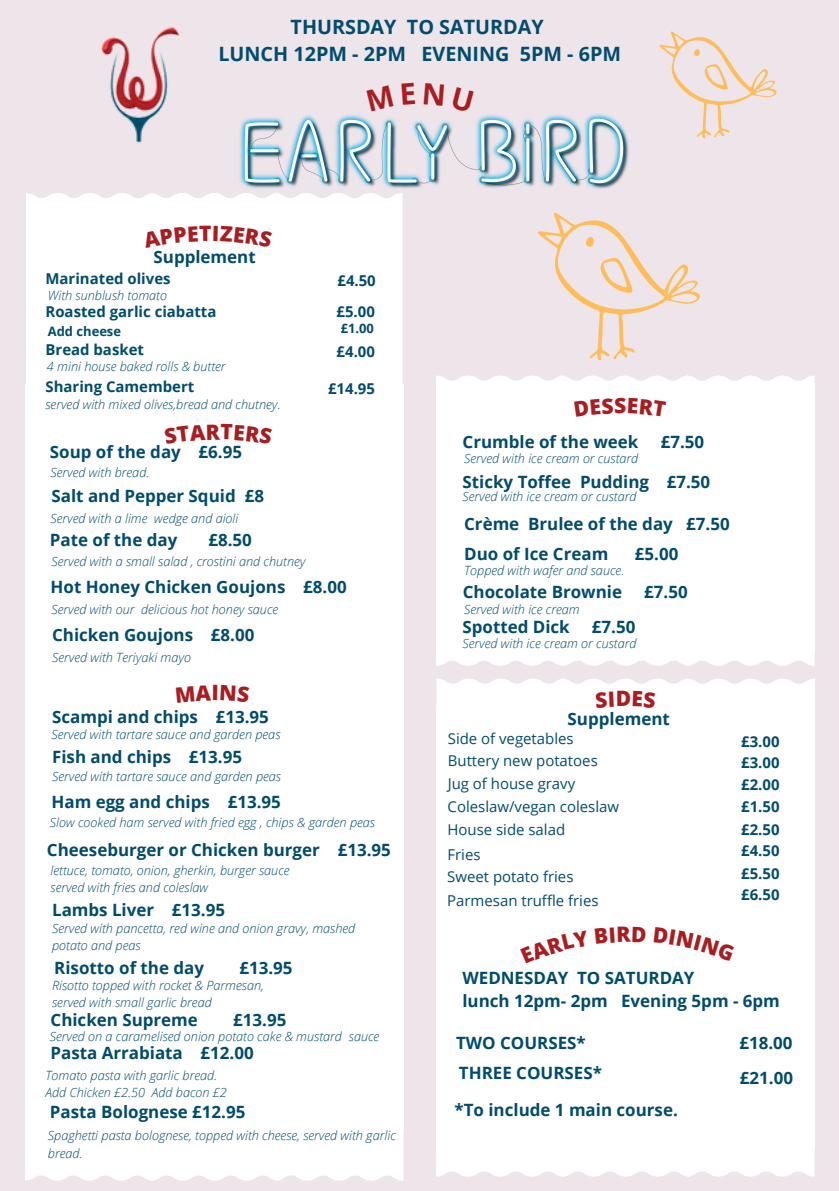
<style>
.page{position:relative;width:839px;height:1191px;background:#fff}
.page>*{position:absolute;margin:0;border:0;box-sizing:border-box;transform-origin:0 0}
.t1{font:800 21.2px "Open Sans";color:#a91d21}
.t2{font:700 19.8px/27px "Open Sans";color:#004c6c;text-align:center}
.t3{font:700 17px/23.4px "Open Sans";color:#004c6c}
.t4{font:15px/23.4px "Open Sans";color:#004c6c}
.t5{font:700 15px/22px "Open Sans";color:#004c6c;text-align:justify}
.t6{font:700 13px "Open Sans";color:#004c6c}
.t7{font:italic 300 12.8px/17.4px "Open Sans";color:#004c6c}
</style>
<div class="page">
<div style="left:0;top:0;width:838px;height:1191px;background:#eee5ea"></div>
<div style="left:25px;top:384px;width:378px;height:748px;background:#fff"></div>
<div style="left:25px;top:1132px;width:378px;height:49px;background:#fff"></div>
<div style="left:436px;top:383px;width:378px;height:270px;background:#fff"></div>
<svg style="left:436px;top:653px;width:378px;height:13px"></svg>
<div style="left:436px;top:706px;width:378px;height:444px;background:#fff"></div>
<svg style="left:436px;top:1150px;width:378px;height:27px;background:#fdfcfc"></svg>
<img style="left:239px;top:113px;width:390px;height:76px">
<svg style="left:659px;top:31px;width:117px;height:108px"></svg>
<img style="left:101px;top:27px;width:78px;height:116px">
<svg style="left:538px;top:212px;width:162px;height:149px"></svg>
<svg style="left:436px;top:376px;width:378px;height:7px"></svg>
<div style="left:26px;top:193px;width:376px;height:191px;background:#fff"></div>
<svg style="left:436px;top:679px;width:379px;height:55px"></svg>
<h5 class="t2" style="left:218px;top:13px;width:404px">THURSDAY TO SATURDAY<br>LUNCH 12PM - 2PM EVENING 5PM - 6PM</h5>
<p class="t3" style="left:153px;top:245px;width:104px">Supplement</p>
<p class="t5" style="left:45px;top:267px;width:127px">Marinated olives</p>
<p class="t7" style="left:48px;top:286px;width:121px">With sunblush tomato</p>
<p class="t5" style="left:45px;top:301px;width:172px">Roasted garlic ciabatta</p>
<p class="t6" style="left:48px;top:322px;width:75px">Add cheese</p>
<p class="t5" style="left:45px;top:338px;width:100px">Bread basket</p>
<p class="t7" style="left:47px;top:357px;width:180px">4 mini house baked rolls &amp; butter</p>
<p class="t5" style="left:337px;top:269px;width:40px">£4.50</p>
<p class="t5" style="left:336px;top:301px;width:40px">£5.00</p>
<p class="t6" style="left:341px;top:319px;width:35px">£1.00</p>
<p class="t5" style="left:336px;top:340px;width:40px">£4.00</p>
<p class="t5" style="left:45px;top:375px;width:150px">Sharing Camembert</p>
<p class="t5" style="left:328px;top:377px;width:48px">£14.95</p>
<p class="t7" style="left:45px;top:396px;width:237px">served with mixed olives,bread and chutney.</p>
<p class="t3" style="left:50px;top:440px;width:194px">Soup of the day £6.95</p>
<h4 class="t7" style="left:51px;top:464px;width:100px">Served with bread.</h4>
<h4 class="t3" style="left:51px;top:484px;width:214px">Salt and Pepper Squid £8</h4>
<p class="t7" style="left:51px;top:509px;width:189px">Served with a lime wedge and aioli</p>
<p class="t3" style="left:50px;top:528px;width:129px">Pate of the day</p>
<p class="t3" style="left:208px;top:528px;width:45px">£8.50</p>
<h4 class="t7" style="left:51px;top:553px;width:256px">Served with a small salad , crostini and chutney</h4>
<p class="t3" style="left:51px;top:575px;width:297px">Hot Honey Chicken Goujons £8.00</p>
<p class="t7" style="left:51px;top:600px;width:228px">Served with our delicious hot honey sauce</p>
<h3 class="t3" style="left:52px;top:623px;width:204px">Chicken Goujons £8.00</h3>
<p class="t7" style="left:52px;top:648px;width:140px">Served with Teriyaki mayo</p>
<p class="t3" style="left:52px;top:705px;width:218px">Scampi and chips £13.95</p>
<h4 class="t7" style="left:51px;top:725px;width:230px">Served with tartare sauce and garden peas</h4>
<h4 class="t3" style="left:52px;top:745px;width:191px">Fish and chips £13.95</h4>
<h5 class="t7" style="left:52px;top:767px;width:230px">Served with tartare sauce and garden peas</h5>
<h6 class="t3" style="left:51px;top:790px;width:231px">Ham egg and chips £13.95</h6>
<h5 class="t7" style="left:50px;top:814px;width:327px">Slow cooked ham served with fried egg , chips &amp; garden peas</h5>
<h4 class="t3" style="left:47px;top:837px;width:345px">Cheeseburger or Chicken burger £13.95</h4>
<p class="t7" style="left:51px;top:861px;width:240px">lettuce, tomato, onion, gherkin, burger sauce</p>
<h4 class="t7" style="left:51px;top:879px;width:159px">served with fries and coleslaw</h4>
<h2 class="t3" style="left:52px;top:897px;width:174px">Lambs Liver £13.95</h2>
<h6 class="t7" style="left:52px;top:919px;width:305px">Served with pancetta, red wine and onion gravy, mashed potato and peas</h6>
<h6 class="t3" style="left:54px;top:955px;width:151px">Risotto of the day</h6>
<h6 class="t3" style="left:239px;top:955px;width:55px">£13.95</h6>
<h5 class="t7" style="left:52px;top:976px;width:213px">Risotto topped with rocket &amp; Parmesan,</h5>
<h6 class="t7" style="left:52px;top:994px;width:161px">served with small garlic bread</h6>
<h6 class="t3" style="left:51px;top:1008px;width:149px">Chicken Supreme</h6>
<h6 class="t3" style="left:233px;top:1008px;width:55px">£13.95</h6>
<h5 class="t7" style="left:50px;top:1027px;width:331px">Served on a caramelised onion potato cake &amp; mustard sauce</h5>
<h3 class="t3" style="left:51px;top:1041px;width:205px">Pasta Arrabiata £12.00</h3>
<p class="t7" style="left:45px;top:1066px;width:183px">Tomato pasta with garlic bread.<br>Add Chicken £2.50 Add bacon £2</p>
<h3 class="t3" style="left:50px;top:1100px;width:197px">Pasta Bolognese £12.95</h3>
<p class="t7" style="left:48px;top:1127px;width:349px">Spaghetti pasta bolognese, topped with cheese, served with garlic bread.</p>
<p class="t1" style="left:614px;top:391px;width:14px">S</p>
<h4 class="t3" style="left:462px;top:430px;width:177px">Crumble of the week</h4>
<h4 class="t3" style="left:660px;top:430px;width:45px">£7.50</h4>
<h6 class="t7" style="left:464px;top:450px;width:175px">Served with ice cream or custard</h6>
<h4 class="t3" style="left:462px;top:469px;width:249px">Sticky Toffee Pudding £7.50</h4>
<p class="t3" style="left:464px;top:512px;width:267px">Crème Brulee of the day £7.50</p>
<h5 class="t7" style="left:462px;top:488px;width:175px">Served with ice cream or custard</h5>
<h5 class="t3" style="left:464px;top:541px;width:146px">Duo of Ice Cream</h5>
<h5 class="t3" style="left:634px;top:541px;width:45px">£5.00</h5>
<h5 class="t7" style="left:464px;top:561px;width:162px">Topped with wafer and sauce.</h5>
<p class="t3" style="left:463px;top:580px;width:161px">Chocolate Brownie</p>
<p class="t3" style="left:644px;top:580px;width:45px">£7.50</p>
<h6 class="t7" style="left:464px;top:600px;width:117px">Served with ice cream</h6>
<h3 class="t3" style="left:462px;top:615px;width:109px">Spotted Dick</h3>
<h3 class="t3" style="left:592px;top:615px;width:45px">£7.50</h3>
<p class="t7" style="left:462px;top:634px;width:175px">Served with ice cream or custard</p>
<p class="t1" style="left:615px;top:684px;width:17px">D</p>
<h3 class="t3" style="left:567px;top:706px;width:104px">Supplement</h3>
<p class="t4" style="left:448px;top:726px;width:127px">Side of vegetables</p>
<p class="t4" style="left:448px;top:748px;width:151px">Buttery new potatoes</p>
<p class="t4" style="left:447px;top:772px;width:173px">Jug of house gravy<br>Coleslaw/vegan coleslaw<br>House side salad<br>Fries<br>Sweet potato fries<br>Parmesan truffle fries</p>
<p class="t5" style="left:741px;top:730px;width:40px">£3.00 £3.00 £2.00 £1.50 £2.50</p>
<p class="t5" style="left:741px;top:840px;width:40px">£4.50 £5.50 £6.50</p>
<h6 class="t3" style="left:462px;top:965px;width:319px">WEDNESDAY TO SATURDAY<br>lunch 12pm- 2pm Evening 5pm - 6pm</h6>
<h2 class="t3" style="left:456px;top:1031px;width:131px">TWO COURSES*</h2>
<h4 class="t3" style="left:459px;top:1061px;width:144px">THREE COURSES*</h4>
<h3 class="t3" style="left:454px;top:1098px;width:225px">*To include 1 main course.</h3>
<h4 class="t3" style="left:739px;top:1031px;width:55px">£18.00</h4>
<p class="t3" style="left:740px;top:1065px;width:55px">£21.00</p>
</div>
